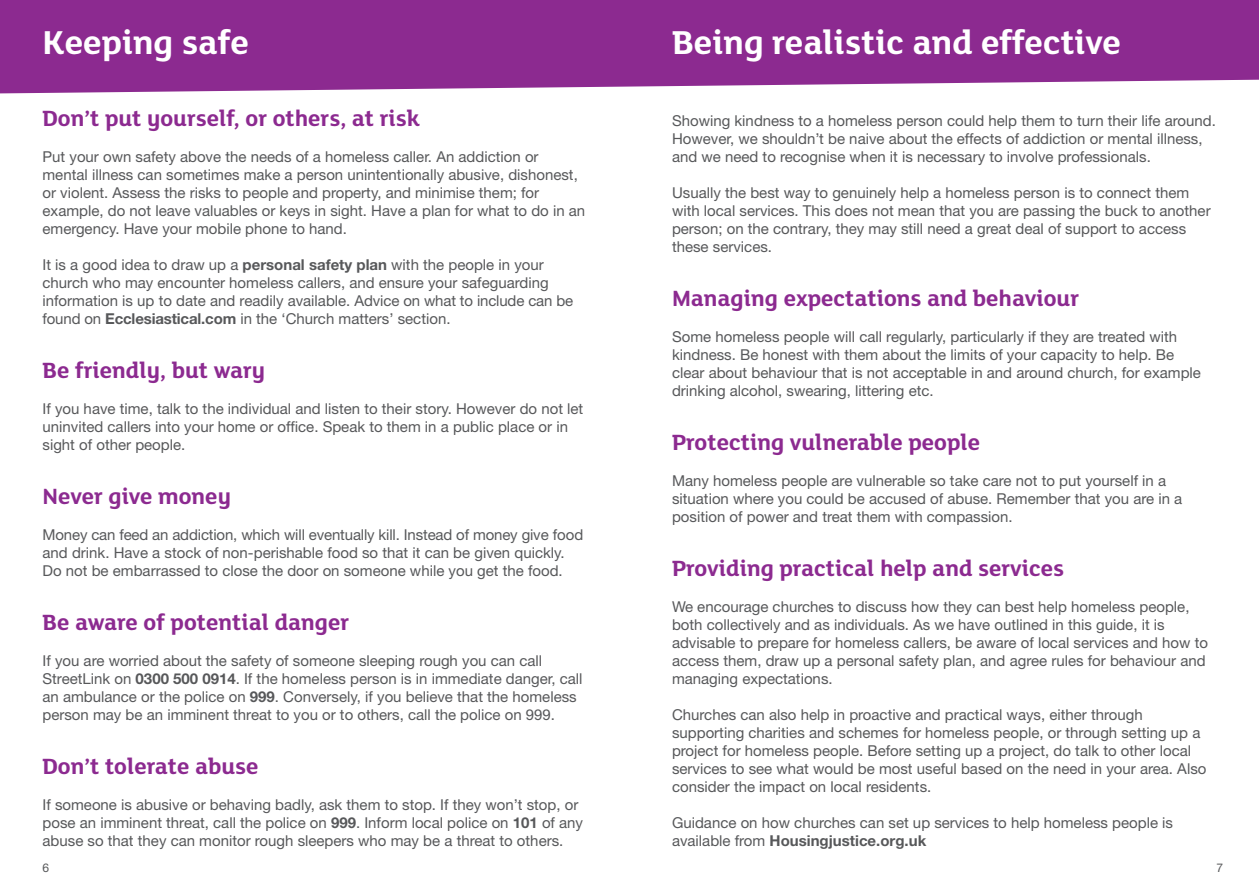
<style>
.page{position:relative;width:1259px;height:893px;background:#fff}
.page>*{position:absolute;margin:0;border:0;box-sizing:border-box;transform-origin:0 0}
.Header_H1__Content{font:700 36px "FS Lola";color:#fff}
.Content_Title_H2{font:700 24px "FS Lola";color:#8c2a90}
.Content_Body_Text{font:15px/18px "Helvetica Neue LT Std";color:#57585a}
.t1{font:12px "Helvetica Neue LT Std";color:#57585a}
.s1{font-weight:700}
</style>
<div class="page">
<svg style="left:0;top:0;width:1259px;height:94px;background:#953a98"></svg>
<p class="Header_H1__Content" style="left:43px;top:22px;width:208px">Keeping safe</p>
<p class="Header_H1__Content" style="left:672px;top:22px;width:450px">Being realistic and effective</p>
<p class="Content_Title_H2" style="left:43px;top:104px;width:379px">Don’t put yourself, or others, at risk</p>
<p class="Content_Body_Text" style="left:43px;top:147px;width:544px">Put your own safety above the needs of a homeless caller. An addiction or mental illness can sometimes make a person unintentionally abusive, dishonest, or violent. Assess the risks to people and property, and minimise them; for example, do not leave valuables or keys in sight. Have a plan for what to do in an emergency. Have your mobile phone to hand.</p>
<p class="Content_Body_Text" style="left:43px;top:255px;width:532px">It is a good idea to draw up a <span class="s1">personal safety plan</span> with the people in your church who may encounter homeless callers, and ensure your safeguarding information is up to date and readily available. Advice on what to include can be found on <span class="s1">Ecclesiastical.com</span> in the ‘Church matters’ section.</p>
<p class="Content_Title_H2" style="left:43px;top:356px;width:224px">Be friendly, but wary</p>
<p class="Content_Body_Text" style="left:43px;top:399px;width:542px">If you have time, talk to the individual and listen to their story. However do not let uninvited callers into your home or office. Speak to them in a public place or in sight of other people.</p>
<p class="Content_Title_H2" style="left:43px;top:482px;width:190px">Never give money</p>
<p class="Content_Body_Text" style="left:43px;top:525px;width:542px">Money can feed an addiction, which will eventually kill. Instead of money give food and drink. Have a stock of non-perishable food so that it can be given quickly.<br>Do not be embarrassed to close the door on someone while you get the food.</p>
<p class="Content_Title_H2" style="left:43px;top:608px;width:308px">Be aware of potential danger</p>
<p class="Content_Body_Text" style="left:43px;top:651px;width:541px">If you are worried about the safety of someone sleeping rough you can call StreetLink on <span class="s1">0300 500 0914</span>. If the homeless person is in immediate danger, call an ambulance or the police on <span class="s1">999</span>. Conversely, if you believe that the homeless person may be an imminent threat to you or to others, call the police on 999.</p>
<p class="Content_Title_H2" style="left:43px;top:752px;width:218px">Don’t tolerate abuse</p>
<p class="Content_Body_Text" style="left:43px;top:795px;width:542px">If someone is abusive or behaving badly, ask them to stop. If they won’t stop, or pose an imminent threat, call the police on <span class="s1">999</span>. Inform local police on <span class="s1">101</span> of any abuse so that they can monitor rough sleepers who may be a threat to others.</p>
<p class="Content_Body_Text" style="left:672px;top:111px;width:545px">Showing kindness to a homeless person could help them to turn their life around.<br>However, we shouldn’t be naive about the effects of addiction or mental illness, and we need to recognise when it is necessary to involve professionals.</p>
<p class="Content_Body_Text" style="left:672px;top:183px;width:540px">Usually the best way to genuinely help a homeless person is to connect them with local services. This does not mean that you are passing the buck to another person; on the contrary, they may still need a great deal of support to access these services.</p>
<p class="Content_Title_H2" style="left:672px;top:284px;width:408px">Managing expectations and behaviour</p>
<p class="Content_Body_Text" style="left:672px;top:327px;width:530px">Some homeless people will call regularly, particularly if they are treated with kindness. Be honest with them about the limits of your capacity to help. Be clear about behaviour that is not acceptable in and around church, for example drinking alcohol, swearing, littering etc.</p>
<p class="Content_Title_H2" style="left:672px;top:428px;width:310px">Protecting vulnerable people</p>
<p class="Content_Body_Text" style="left:672px;top:471px;width:512px">Many homeless people are vulnerable so take care not to put yourself in a situation where you could be accused of abuse. Remember that you are in a position of power and treat them with compassion.</p>
<p class="Content_Title_H2" style="left:672px;top:554px;width:394px">Providing practical help and services</p>
<p class="Content_Body_Text" style="left:672px;top:597px;width:537px">We encourage churches to discuss how they can best help homeless people, both collectively and as individuals. As we have outlined in this guide, it is advisable to prepare for homeless callers, be aware of local services and how to access them, draw up a personal safety plan, and agree rules for behaviour and managing expectations.</p>
<p class="Content_Body_Text" style="left:672px;top:705px;width:536px">Churches can also help in proactive and practical ways, either through supporting charities and schemes for homeless people, or through setting up a project for homeless people. Before setting up a project, do talk to other local services to see what would be most useful based on the need in your area. Also consider the impact on local residents.</p>
<p class="Content_Body_Text" style="left:672px;top:813px;width:502px">Guidance on how churches can set up services to help homeless people is available from <span class="s1">Housingjustice.org.uk</span></p>
<p class="t1" style="left:43px;top:860px;width:8px">6</p>
<p class="t1" style="left:1216px;top:860px;width:8px">7</p>
</div>
